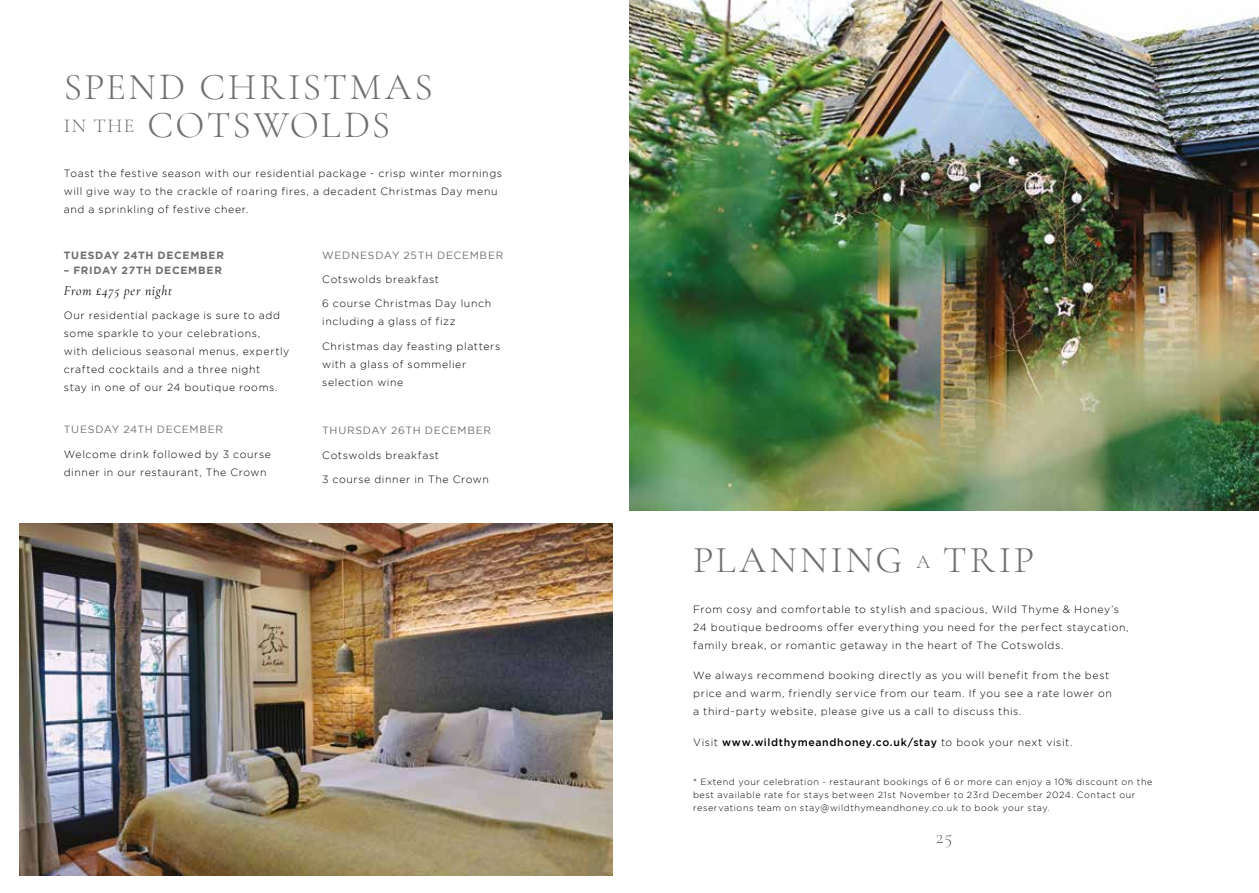
<style>
.page{position:relative;width:1259px;height:893px;background:#fff}
.page>*{position:absolute;margin:0;border:0;box-sizing:border-box;transform-origin:0 0}
.t1{font:300 37.8px/37.8px "Cormorant Garamond";letter-spacing:.07em;color:#706f6f}
.t2{font:300 19.5px "Cormorant Garamond";color:#706f6f}
.t3{font:italic 13.5px "Cormorant Garamond";letter-spacing:.05em;color:#000}
.t4{font:300 10.5px/18px "Gotham";letter-spacing:.06em;color:#000}
.t5{font:10.5px "Gotham";letter-spacing:.065em;color:#706f6f}
.t6{font:500 10.5px "Gotham";letter-spacing:.065em;color:#000}
.t7{font:700 10.5px "Gotham";letter-spacing:.07em;color:#706f6f}
.t8{font:300 9px/12.8px "Gotham";letter-spacing:.065em;color:#000}
.s1{font-size:19.65px}
.s2{font-weight:300}
</style>
<div class="page">
<img style="left:19px;top:523px;width:593px;height:352px">
<img style="left:629px;top:0;width:630px;height:510px">
<h1 class="t1" style="left:64px;top:68px;width:370px">SPEND CHRISTMAS<br><span class="s1">IN THE</span> COTSWOLDS</h1>
<p class="t4" style="left:64px;top:164px;width:440px">Toast the festive season with our residential package - crisp winter mornings will give way to the crackle of roaring fires, a decadent Christmas Day menu and a sprinkling of festive cheer.</p>
<p class="t7" style="left:64px;top:249px;width:162px">TUESDAY 24TH DECEMBER</p>
<p class="t7" style="left:64px;top:264px;width:160px">– FRIDAY 27TH DECEMBER</p>
<p class="t3" style="left:64px;top:282px;width:110px">From £475 per night</p>
<p class="t4" style="left:64px;top:306px;width:227px">Our residential package is sure to add some sparkle to your celebrations,<br>with delicious seasonal menus, expertly crafted cocktails and a three night<br>stay in one of our 24 boutique rooms.</p>
<p class="t5" style="left:64px;top:424px;width:161px">TUESDAY 24TH DECEMBER</p>
<p class="t4" style="left:64px;top:445px;width:209px">Welcome drink followed by 3 course dinner in our restaurant, The Crown</p>
<p class="t5" style="left:322px;top:249px;width:183px">WEDNESDAY 25TH DECEMBER</p>
<p class="t4" style="left:322px;top:270px;width:118px">Cotswolds breakfast</p>
<p class="t4" style="left:322px;top:294px;width:170px">6 course Christmas Day lunch including a glass of fizz</p>
<p class="t4" style="left:322px;top:337px;width:180px">Christmas day feasting platters with a glass of sommelier selection wine</p>
<p class="t5" style="left:322px;top:425px;width:170px">THURSDAY 26TH DECEMBER</p>
<p class="t4" style="left:322px;top:446px;width:118px">Cotswolds breakfast</p>
<p class="t4" style="left:322px;top:470px;width:168px">3 course dinner in The Crown</p>
<h1 class="t1" style="left:693px;top:541px;width:342px">PLANNING <span class="s1">A</span> TRIP</h1>
<p class="t4" style="left:693px;top:600px;width:437px">From cosy and comfortable to stylish and spacious, Wild Thyme &amp; Honey’s<br>24 boutique bedrooms offer everything you need for the perfect staycation, family break, or romantic getaway in the heart of The Cotswolds.</p>
<p class="t4" style="left:693px;top:666px;width:420px">We always recommend booking directly as you will benefit from the best price and warm, friendly service from our team. If you see a rate lower on a third-party website, please give us a call to discuss this.</p>
<p class="t6" style="left:693px;top:736px;width:381px"><span class="s2">Visit</span> www.wildthymeandhoney.co.uk/stay <span class="s2">to book your next visit.</span></p>
<p class="t8" style="left:693px;top:776px;width:461px">* Extend your celebration - restaurant bookings of 6 or more can enjoy a 10% discount on the best available rate for stays between 21st November to 23rd December 2024. Contact our reservations team on stay@wildthymeandhoney.co.uk to book your stay.</p>
<h2 class="t2" style="left:936px;top:825px;width:18px">25</h2>
</div>
